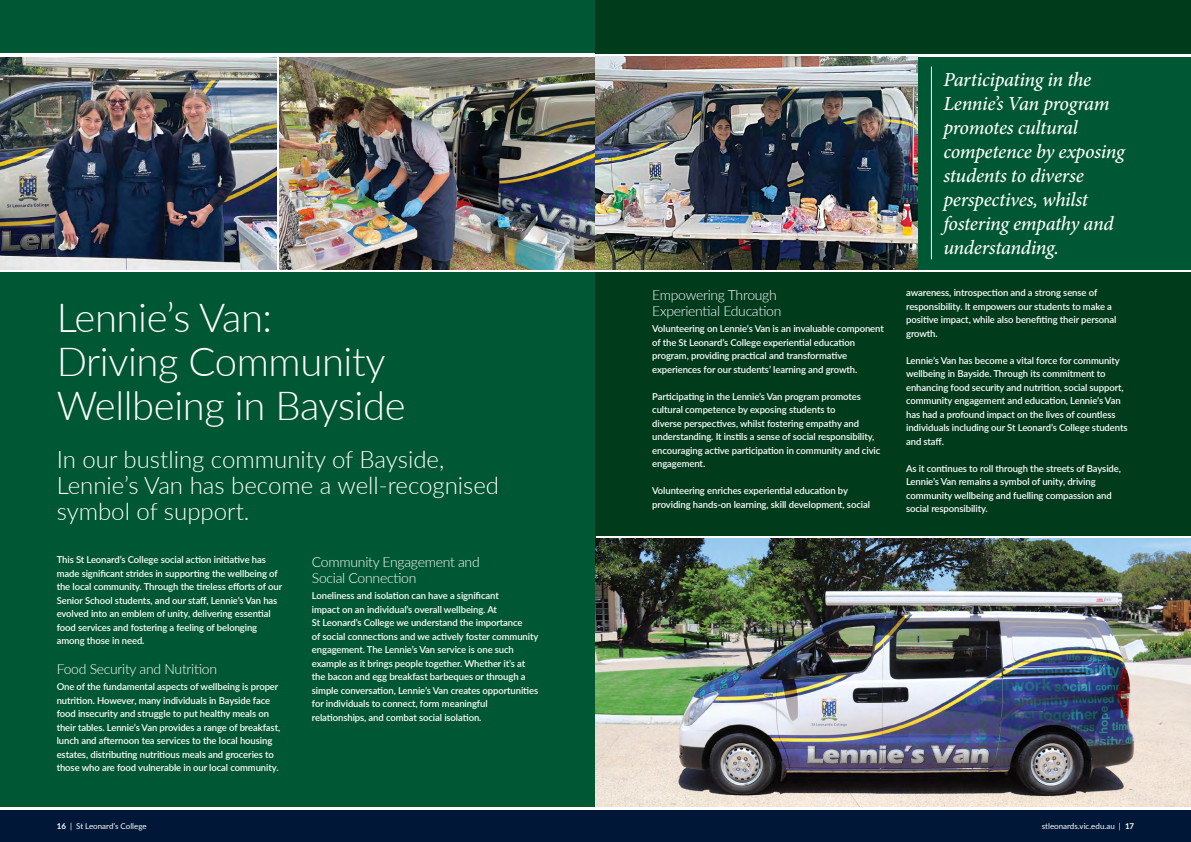
<style>
.page{position:relative;width:1191px;height:842px;background:#fff}
.page>*{position:absolute;margin:0;border:0;box-sizing:border-box;transform-origin:0 0}
.t1{font:300 40px/44px "Lato";letter-spacing:-.01em;color:#fff}
.t2{font:300 24px/26px "Lato";color:#fff}
.t3{font:italic 500 20px/24px "Minion Pro";letter-spacing:-.015em;color:#fff}
.t4{font:300 14px/16px "Lato";letter-spacing:-.02em;color:#fff}
.t5{font:600 9.5px/13.5px "Lato";letter-spacing:-.01em;color:#fff}
.t6{font:8px "Lato";color:#fff}
.s1{font-weight:700}
</style>
<div class="page">
<div style="left:0;top:809px;width:595px;height:33px;background:#001738"></div>
<div style="left:595px;top:809px;width:596px;height:33px;background:#001738"></div>
<div style="left:0;top:272px;width:595px;height:534px;background:#005733"></div>
<div style="left:0;top:0;width:595px;height:54px;background:#005733"></div>
<img style="left:279px;top:57px;width:627px;height:212px">
<img style="left:0;top:57px;width:276px;height:212px">
<div style="left:595px;top:272px;width:596px;height:264px;background:#003b1c"></div>
<div style="left:595px;top:0;width:596px;height:54px;background:#003b1c"></div>
<img style="left:595px;top:539px;width:596px;height:267px">
<div style="left:906px;top:57px;width:285px;height:212px;background:#005733"></div>
<hr style="left:931px;top:67px;width:1px;height:192px;background:#fff">
<h1 class="t1" style="left:57px;top:294px;width:350px">Lennie’s Van:<br>Driving Community<br>Wellbeing in Bayside</h1>
<h2 class="t2" style="left:57px;top:445px;width:444px">In our bustling community of Bayside,<br>Lennie’s Van has become a well-recognised symbol of support.</h2>
<p class="t5" style="left:57px;top:553px;width:227px">This St Leonard’s College social action initiative has made significant strides in supporting the wellbeing of the local community. Through the tireless efforts of our Senior School students, and our staff, Lennie’s Van has evolved into an emblem of unity, delivering essential food services and fostering a feeling of belonging among those in need.</p>
<h3 class="t4" style="left:57px;top:660px;width:162px">Food Security and Nutrition</h3>
<p class="t5" style="left:57px;top:679px;width:225px">One of the fundamental aspects of wellbeing is proper nutrition. However, many individuals in Bayside face food insecurity and struggle to put healthy meals on their tables. Lennie’s Van provides a range of breakfast, lunch and afternoon tea services to the local housing estates, distributing nutritious meals and groceries to those who are food vulnerable in our local community.</p>
<h3 class="t4" style="left:312px;top:553px;width:169px">Community Engagement and<br>Social Connection</h3>
<p class="t5" style="left:312px;top:589px;width:228px">Loneliness and isolation can have a significant<br>impact on an individual’s overall wellbeing. At<br>St Leonard’s College we understand the importance<br>of social connections and we actively foster community engagement. The Lennie’s Van service is one such example as it brings people together. Whether it’s at the bacon and egg breakfast barbeques or through a simple conversation, Lennie’s Van creates opportunities for individuals to connect, form meaningful relationships, and combat social isolation.</p>
<h3 class="t4" style="left:652px;top:286px;width:131px">Empowering Through<br>Experiential Education</h3>
<p class="t5" style="left:652px;top:321px;width:233px">Volunteering on Lennie’s Van is an invaluable component of the St Leonard’s College experiential education program, providing practical and transformative experiences for our students’ learning and growth.</p>
<p class="t5" style="left:652px;top:389px;width:230px">Participating in the Lennie’s Van program promotes cultural competence by exposing students to<br>diverse perspectives, whilst fostering empathy and understanding. It instils a sense of social responsibility, encouraging active participation in community and civic engagement.</p>
<p class="t5" style="left:652px;top:483px;width:219px">Volunteering enriches experiential education by providing hands-on learning, skill development, social</p>
<h3 class="t3" style="left:943px;top:68px;width:183px">Participating in the<br>Lennie’s Van program promotes cultural competence by exposing students to diverse perspectives, whilst fostering empathy and understanding.</h3>
<p class="t5" style="left:906px;top:285px;width:212px">awareness, introspection and a strong sense of responsibility. It empowers our students to make a positive impact, while also benefiting their personal growth.</p>
<p class="t5" style="left:906px;top:353px;width:223px">Lennie’s Van has become a vital force for community wellbeing in Bayside. Through its commitment to enhancing food security and nutrition, social support, community engagement and education, Lennie’s Van has had a profound impact on the lives of countless individuals including our St Leonard’s College students and staff.</p>
<p class="t5" style="left:906px;top:461px;width:216px">As it continues to roll through the streets of Bayside, Lennie’s Van remains a symbol of unity, driving community wellbeing and fuelling compassion and social responsibility.</p>
<p class="t6" style="left:57px;top:820px;width:91px"><span class="s1">16</span> | St Leonard’s College</p>
<p class="t6" style="left:1041px;top:820px;width:94px">stleonards.vic.edu.au | <span class="s1">17</span></p>
</div>
